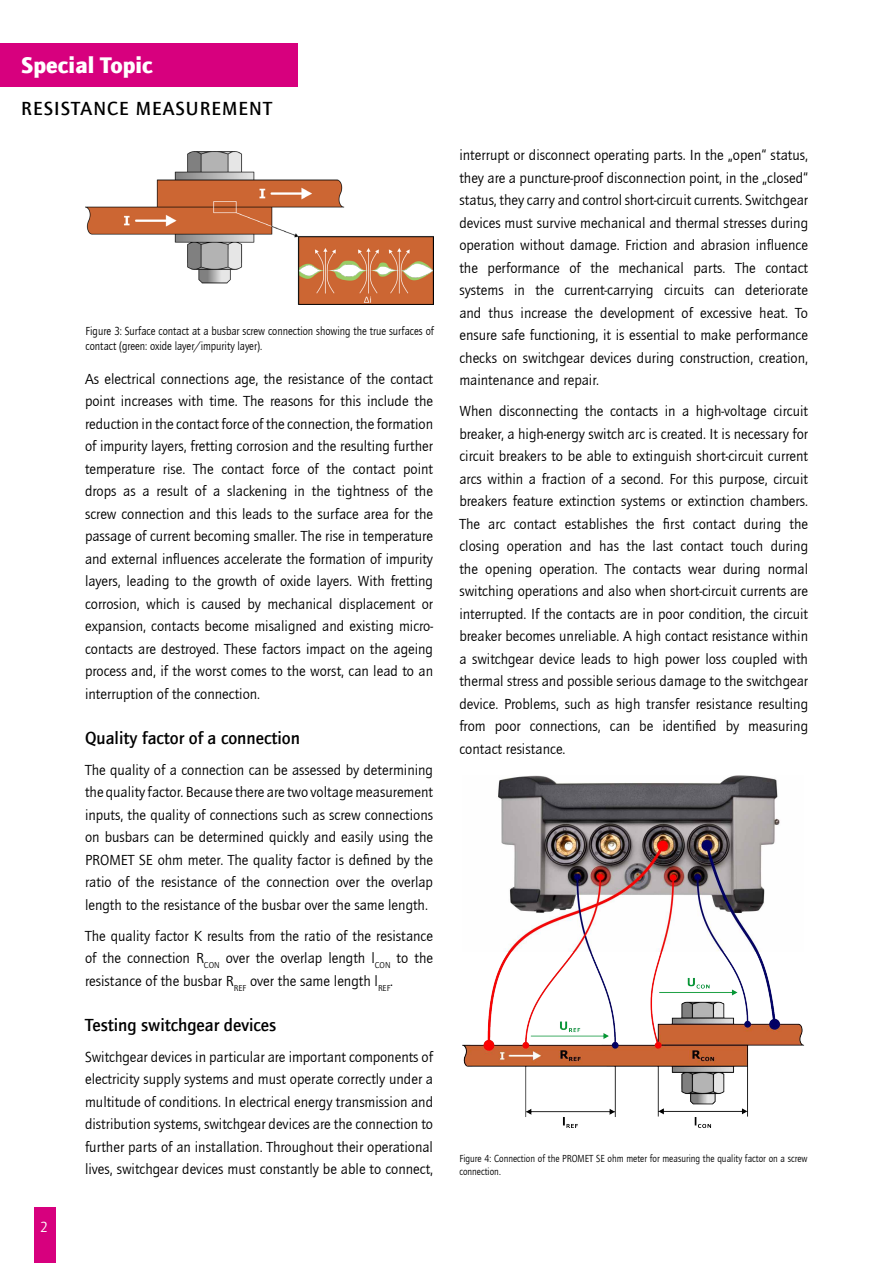
<style>
.page{position:relative;width:893px;height:1263px;background:#fff}
.page>*{position:absolute;margin:0;border:0;box-sizing:border-box;transform-origin:0 0}
.t1{font:900 23.25px "Quay Sans ITC Com";color:#fff}
.t2{font:500 19.5px "Quay Sans ITC Com";letter-spacing:.055em;color:#000}
.t3{font:500 18px "Quay Sans ITC Com";color:#000}
.t4{font:15px/22.5px "Quay Sans ITC Com";color:#000;text-align:justify}
.t5{font:15px "Quay Sans ITC Com";color:#fff}
.t6{font:12px/14.4px "Quay Sans ITC Com";color:#000;scale:.9 1}
.t7{font:10.5px/12.6px "Quay Sans ITC Com";color:#000;scale:.9 1}
</style>
<div class="page">
<div style="left:0;top:43px;width:298px;height:43px;background:#d7007e"></div>
<img style="left:86px;top:152px;width:348px;height:153px">
<img style="left:463px;top:775px;width:342px;height:352px">
<div style="left:34px;top:1208px;width:21px;height:55px;background:#d7007e"></div>
<h1 class="t1" style="left:21px;top:50px;width:133px">Special Topic</h1>
<h2 class="t2" style="left:21px;top:97px;width:252px">RESISTANCE MEASUREMENT</h2>
<p class="t6" style="left:86px;top:324px;width:388px">Figure 3: Surface contact at a busbar screw connection showing the true surfaces of contact (green: oxide layer/impurity layer).</p>
<p class="t5" style="left:40px;top:1218px;width:9px">2</p>
<p class="t4" style="left:85px;top:367px;width:350px">As electrical connections age, the resistance of the contact point increases with time. The reasons for this include the reduction in the contact force of the connection, the formation of impurity layers, fretting corrosion and the resulting further temperature rise. The contact force of the contact point drops as a result of a slackening in the tightness of the screw connection and this leads to the surface area for the passage of current becoming smaller. The rise in temperature and external influences accelerate the formation of impurity layers, leading to the growth of oxide layers. With fretting corrosion, which is caused by mechanical displacement or expansion, contacts become misaligned and existing micro&shy;contacts are destroyed. These factors impact on the ageing process and, if the worst comes to the worst, can lead to an interruption of the connection.</p>
<p class="t3" style="left:85px;top:727px;width:216px">Quality factor of a connection</p>
<p class="t4" style="left:85px;top:758px;width:350px">The quality of a connection can be assessed by determining the quality factor. Because there are two voltage measurement inputs, the quality of connections such as screw connections on busbars can be determined quickly and easily using the PROMET SE ohm meter. The quality factor is defined by the ratio of the resistance of the connection over the overlap length to the resistance of the busbar over the same length.</p>
<p class="t4" style="left:85px;top:924px;width:350px">The quality factor K results from the ratio of the resistance of the connection R<sub>CON</sub> over the overlap length l<sub>CON</sub> to the resistance of the busbar R<sub>REF</sub> over the same length l<sub>REF</sub>.</p>
<p class="t3" style="left:85px;top:1014px;width:193px">Testing switchgear devices</p>
<p class="t4" style="left:85px;top:1045px;width:350px">Switchgear devices in particular are important components of electricity supply systems and must operate correctly under a multitude of conditions. In electrical energy transmission and distribution systems, switchgear devices are the connection to further parts of an installation. Throughout their operational lives, switchgear devices must constantly be able to connect,</p>
<p class="t4" style="left:459px;top:144px;width:350px">interrupt or disconnect operating parts. In the „open“ status, they are a puncture-proof disconnection point, in the „closed“ status, they carry and control short-circuit currents. Switchgear devices must survive mechanical and thermal stresses during operation without damage. Friction and abrasion influence the performance of the mechanical parts. The contact systems in the current-carrying circuits can deteriorate and thus increase the development of excessive heat. To ensure safe functioning, it is essential to make performance checks on switchgear devices during construction, creation, maintenance and repair.</p>
<p class="t4" style="left:459px;top:400px;width:350px">When disconnecting the contacts in a high-voltage circuit breaker, a high-energy switch arc is created. It is necessary for circuit breakers to be able to extinguish short-circuit current arcs within a fraction of a second. For this purpose, circuit breakers feature extinction systems or extinction chambers.<br>The arc contact establishes the first contact during the closing operation and has the last contact touch during the opening operation. The contacts wear during normal switching operations and also when short-circuit currents are interrupted. If the contacts are in poor condition, the circuit breaker becomes unreliable. A high contact resistance within a switchgear device leads to high power loss coupled with thermal stress and possible serious damage to the switchgear device. Problems, such as high transfer resistance resulting from poor connections, can be identified by measuring contact resistance.</p>
<p class="t7" style="left:459px;top:1152px;width:388px">Figure 4: Connection of the PROMET SE ohm meter for measuring the quality factor on a screw connection.</p>
</div>
